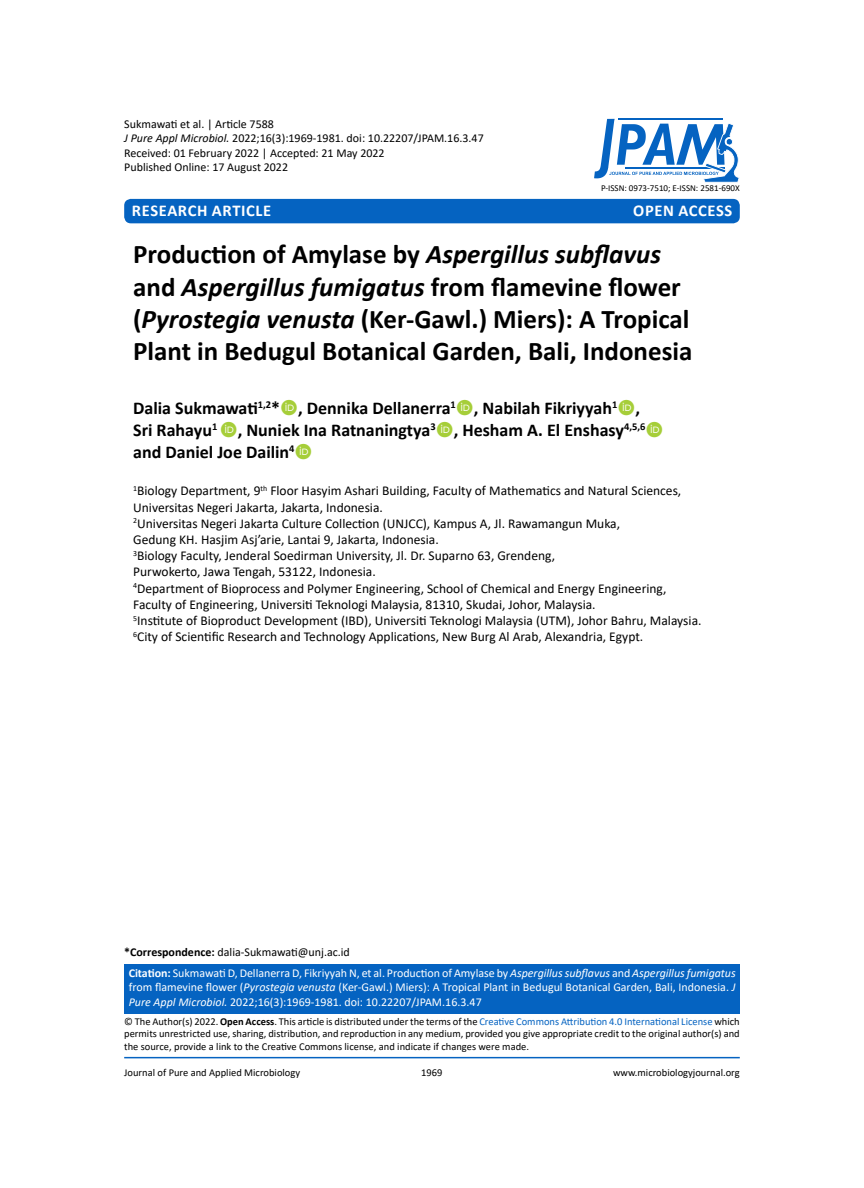
<style>
.page{position:relative;width:864px;height:1188px;background:#fff}
.page>*{position:absolute;margin:0;border:0;box-sizing:border-box;transform-origin:0 0}
.t1{font:700 27px/32.4px "Calibri";color:#000}
.t2{font:700 18px/21.6px "Calibri";color:#000}
.t3{font:700 16.5px "Calibri";letter-spacing:.04em;color:#fff}
.t4{font:13.5px/16.2px "Calibri";color:#000}
.t5{font:12px/14.4px "Calibri";color:#fff;text-align:justify}
.t6{font:12px/14.4px "Calibri";color:#000}
.t7{font:10.5px/12.6px "Calibri";color:#000;text-align:justify}
.t8{font:9px "Calibri";color:#000}
.s1{font-style:italic}
.s2{font-weight:700}
.s3{color:#0563c1}
</style>
<div class="page">
<div style="left:124px;top:965px;width:616px;height:49px;background:#0563c1"></div>
<hr style="left:124px;top:1057px;width:616px;height:1px;background:#0563c1">
<div style="left:124px;top:199px;width:616px;height:24px;background:#0563c1;border-radius:7px"></div>
<svg style="left:594px;top:119px;width:145px;height:64px"></svg>
<p class="t6" style="left:124px;top:116px;width:361px">Sukmawati et al. | Article 7588<br><span class="s1">J Pure Appl Microbiol.</span> 2022;16(3):1969-1981. doi: 10.22207/JPAM.16.3.47<br>Received: 01 February 2022 | Accepted: 21 May 2022<br>Published Online: 17 August 2022</p>
<p class="t3" style="left:132px;top:198px;width:141px">Research Article</p>
<p class="t3" style="left:633px;top:198px;width:84px">OPEN ACCESS</p>
<p class="t8" style="left:601px;top:182px;width:140px">P-ISSN: 0973-7510; E-ISSN: 2581-690X</p>
<h1 class="t1" style="left:133px;top:238px;width:561px">Production of Amylase by <span class="s1">Aspergillus subflavus </span>and <span class="s1">Aspergillus fumigatus</span> from flamevine flower (<span class="s1">Pyrostegia venusta</span> (Ker-Gawl.) Miers): A Tropical Plant in Bedugul Botanical Garden, Bali, Indonesia</h1>
<h2 class="t2" style="left:133px;top:397px;width:514px">Dalia Sukmawati<sup>1,2</sup>* , Dennika Dellanerra<sup>1</sup> , Nabilah Fikriyyah<sup>1</sup> ,<br>Sri Rahayu<sup>1</sup> , Nuniek Ina Ratnaningtya<sup>3</sup> , Hesham A. El Enshasy<sup>4,5,6 </sup>and Daniel Joe Dailin<sup>4</sup></h2>
<p class="t4" style="left:133px;top:483px;width:570px"><sup>1</sup>Biology Department, 9<sup>th</sup> Floor Hasyim Ashari Building, Faculty of Mathematics and Natural Sciences, Universitas Negeri Jakarta, Jakarta, Indonesia.<br><sup>2</sup>Universitas Negeri Jakarta Culture Collection (UNJCC), Kampus A, Jl. Rawamangun Muka,<br>Gedung KH. Hasjim Asj’arie, Lantai 9, Jakarta, Indonesia.<br><sup>3</sup>Biology Faculty, Jenderal Soedirman University, Jl. Dr. Suparno 63, Grendeng,<br>Purwokerto, Jawa Tengah, 53122, Indonesia.<br><sup>4</sup>Department of Bioprocess and Polymer Engineering, School of Chemical and Energy Engineering, Faculty of Engineering, Universiti Teknologi Malaysia, 81310, Skudai, Johor, Malaysia.<br><sup>5</sup>Institute of Bioproduct Development (IBD), Universiti Teknologi Malaysia (UTM), Johor Bahru, Malaysia.<br><sup>6</sup>City of Scientific Research and Technology Applications, New Burg Al Arab, Alexandria, Egypt.</p>
<p class="t6" style="left:124px;top:945px;width:227px"><span class="s2">*Correspondence:</span> dalia-Sukmawati@unj.ac.id</p>
<p class="t5" style="left:129px;top:965px;width:609px"><span class="s2">Citation:</span> Sukmawati D, Dellanerra D, Fikriyyah N, et al. Production of Amylase by <span class="s1">Aspergillus subflavus</span> and <span class="s1">Aspergillus fumigatus </span>from flamevine flower (<span class="s1">Pyrostegia venusta</span> (Ker-Gawl.) Miers): A Tropical Plant in Bedugul Botanical Garden, Bali, Indonesia. <span class="s1">J Pure Appl Microbiol.</span> 2022;16(3):1969-1981. doi: 10.22207/JPAM.16.3.47</p>
<p class="t7" style="left:124px;top:1015px;width:617px">© The Author(s) 2022. <span class="s2">Open Access</span>. This article is distributed under the terms of the <span class="s3">Creative Commons Attribution 4.0 International License</span> which permits unrestricted use, sharing, distribution, and reproduction in any medium, provided you give appropriate credit to the original author(s) and the source, provide a link to the Creative Commons license, and indicate if changes were made.</p>
<p class="t7" style="left:124px;top:1066px;width:177px">Journal of Pure and Applied Microbiology</p>
<p class="t7" style="left:421px;top:1066px;width:23px">1969</p>
<p class="t7" style="left:613px;top:1066px;width:128px">www.microbiologyjournal.org</p>
</div>
